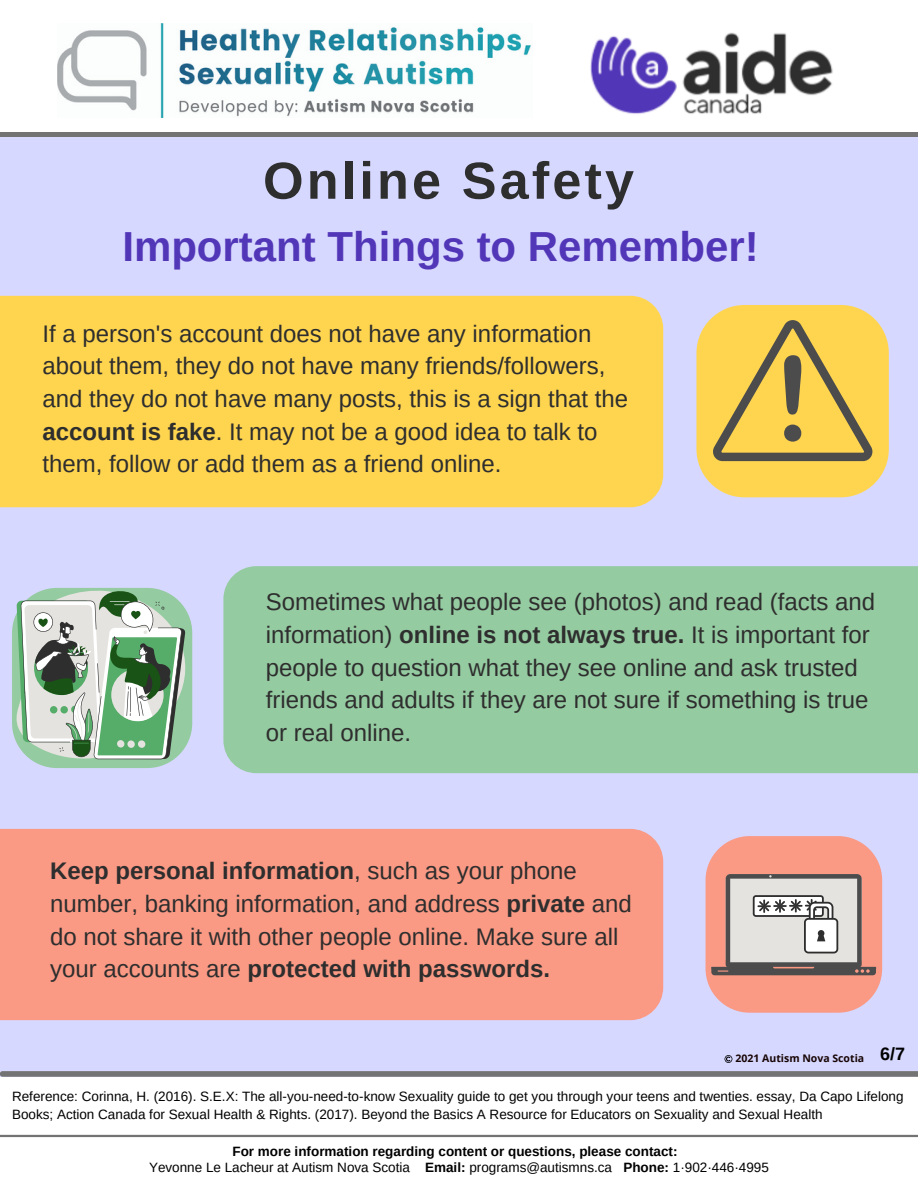
<style>
.page{position:relative;width:918px;height:1188px;background:#fff}
.page>*{position:absolute;margin:0;border:0;box-sizing:border-box;transform-origin:0 0}
.t1{font:700 52.2px "Arimo";letter-spacing:.06em;color:#2e2e2e}
.t2{font:700 42px "Arimo";color:#5236b8}
.t3{font:24px/32.7px "Arimo";color:#2e2e2e}
.t4{font:700 18px "Arimo";color:#000}
.t5{font:13.5px/18px "Arimo";color:#000}
.t6{font:700 13.5px/15.8px "Arimo";color:#000;text-align:center}
.t7{font:700 10.5px "Open Sans";color:#170505}
.s1{font-weight:700}
.s2{font-weight:400}
</style>
<div class="page">
<div style="left:0;top:49px;width:918px;height:1139px;background:#d7d8ff"></div>
<div style="left:1px;top:0;width:917px;height:137px;background:#737373"></div>
<div style="left:1px;top:0;width:917px;height:132px;background:#fff"></div>
<div style="left:3px;top:1071px;width:915px;height:6px;background:#737373"></div>
<div style="left:0;top:1077px;width:918px;height:111px;background:#fff"></div>
<hr style="left:0;top:1135px;width:918px;height:2px;background:#737373">
<svg style="left:725px;top:1055px;width:7px;height:8px"></svg>
<img style="left:58px;top:24px;width:473px;height:93px">
<img style="left:590px;top:32px;width:243px;height:82px">
<div style="left:223px;top:566px;width:695px;height:207px;background:#95cba1"></div>
<div style="left:696px;top:305px;width:193px;height:192px;background:#ffd550;border-radius:48px"></div>
<svg style="left:703px;top:311px;width:180px;height:151px"></svg>
<div style="left:0;top:296px;width:663px;height:211px;background:#ffd550"></div>
<div style="left:0;top:829px;width:663px;height:191px;background:#fa9984"></div>
<svg style="left:12px;top:588px;width:181px;height:176px;background:#a1bda6"></svg>
<div style="left:706px;top:836px;width:176px;height:177px;background:#fa9984;border-radius:44px"></div>
<svg style="left:711px;top:874px;width:166px;height:101px"></svg>
<h1 class="t1" style="left:263px;top:151px;width:372px">Online Safety</h1>
<h2 class="t2" style="left:122px;top:223px;width:638px">Important Things to Remember!</h2>
<p class="t3" style="left:43px;top:317px;width:587px">If a person's account does not have any information about them, they do not have many friends/followers, and they do not have many posts, this is a sign that the <span class="s1">account is fake</span>. It may not be a good idea to talk to them, follow or add them as a friend online.</p>
<p class="t3" style="left:266px;top:586px;width:611px">Sometimes what people see (photos) and read (facts and information) <span class="s1">online is not always true.</span> It is important for people to question what they see online and ask trusted friends and adults if they are not sure if something is true or real online.</p>
<p class="t3" style="left:50px;top:855px;width:583px"><span class="s1">Keep personal information</span>, such as your phone number, banking information, and address <span class="s1">private</span> and do not share it with other people online. Make sure all your accounts are <span class="s1">protected with passwords.</span></p>
<p class="t4" style="left:880px;top:1044px;width:26px">6/7</p>
<p class="t5" style="left:12px;top:1088px;width:893px">Reference: Corinna, H. (2016). S.E.X: The all-you-need-to-know Sexuality guide to get you through your teens and twenties. essay, Da Capo Lifelong<br>Books; Action Canada for Sexual Health &amp; Rights. (2017). Beyond the Basics A Resource for Educators on Sexuality and Sexual Health</p>
<p class="t7" style="left:736px;top:1051px;width:130px">2021 Autism Nova Scotia</p>
<p class="t7" style="left:759px;top:1105px;width:130px">2021 Autism Nova Scotia</p>
<p class="t6" style="left:149px;top:1143px;width:621px">For more information regarding content or questions, please contact:<br><span class="s2">Yevonne Le Lacheur at Autism Nova Scotia</span> Email: <span class="s2">programs@autismns.ca</span> Phone: <span class="s2">1·902·446·4995</span></p>
<p class="t5" style="left:151px;top:1158px;width:618px">Yevonne Le Lacheur at Autism Nova Scotia <span class="s1">Email:</span> programs@autismns.ca <span class="s1">Phone:</span> (902) 446-4995</p>
</div>
